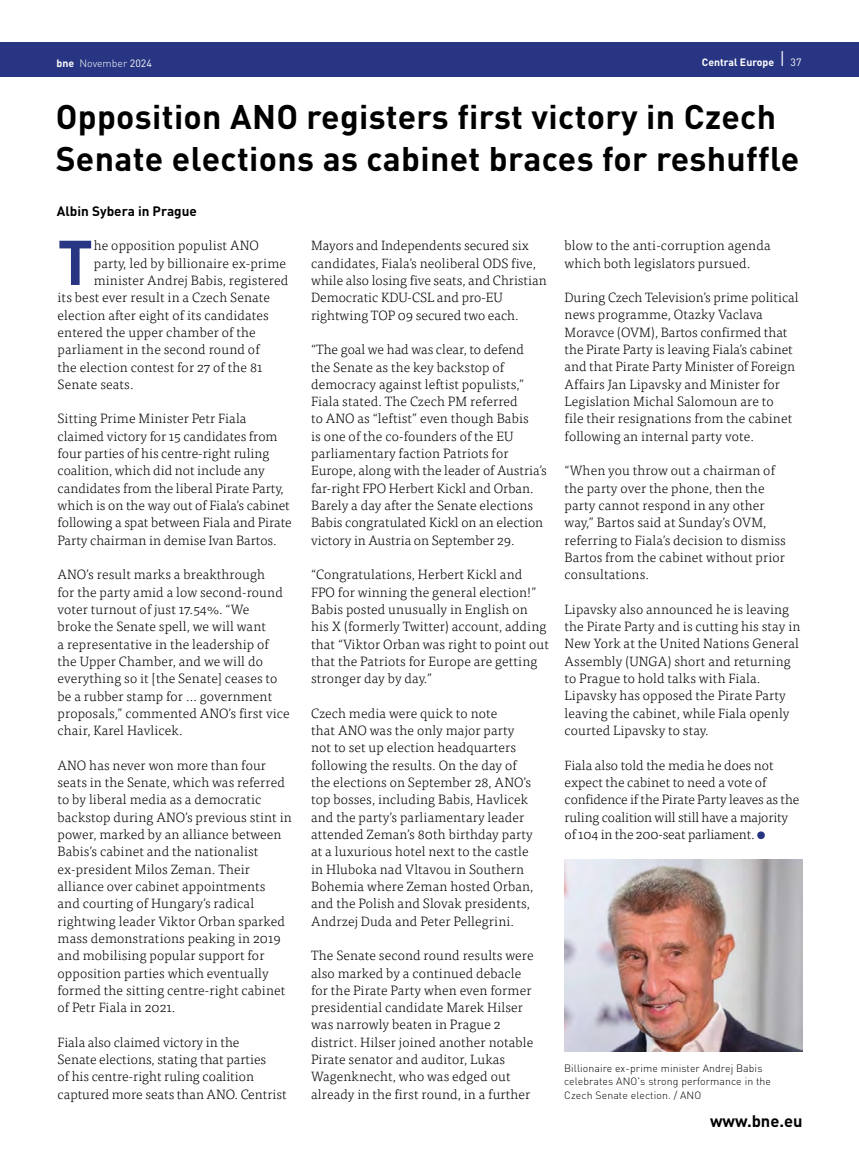
<style>
.page{position:relative;width:859px;height:1157px;background:#fff}
.page>*{position:absolute;margin:0;border:0;box-sizing:border-box;transform-origin:0 0}
.t1{font:700 62.1px "DINOT";color:#283583}
.t2{font:700 33.75px/42px "DINOT";letter-spacing:.01em;color:#000}
.t3{font:700 16.5px "DINOT";color:#000}
.t4{font:300 13.5px/17.2px "Tisa Pro";letter-spacing:.01em;color:#000}
.t5{font:300 13.5px/17.2px "Tisa Pro";letter-spacing:-.01em;color:#000}
.t6{font:700 13.5px "DINOT";color:#000}
.t7{font:300 10.5px/13.5px "DINOT";letter-spacing:.01em;color:#000}
.t8{font:700 10.5px "DINOT";color:#fff}
.t9{font:300 10.5px "DINOT";color:#fff}
.s1{font-weight:700}
.s2{font-weight:400}
.s3{font-weight:300;font-size:21px}
</style>
<div class="page">
<div style="left:1px;top:42px;width:858px;height:35px;background:#283583"></div>
<div style="left:757px;top:831px;width:8px;height:8px;background:#283583;border-radius:50%"></div>
<img style="left:564px;top:860px;width:238px;height:191px">
<p class="t9" style="left:57px;top:56px;width:97px"><span class="s1">bne</span> November <span class="s2">2024</span></p>
<p class="t8" style="left:702px;top:56px;width:101px">Central Europe <span class="s3">I</span> <span class="s2">37</span></p>
<h2 class="t2" style="left:56px;top:95px;width:745px">Opposition ANO registers first victory in Czech<br>Senate elections as cabinet braces for reshuffle</h2>
<p class="t6" style="left:57px;top:202px;width:141px">Albin Sybera in Prague</p>
<h1 class="t1" style="left:58px;top:222px;width:37px">T</h1>
<p class="t4" style="left:94px;top:236px;width:167px">he opposition populist ANO</p>
<p class="t4" style="left:94px;top:254px;width:194px">party, led by billionaire ex-prime</p>
<p class="t4" style="left:94px;top:271px;width:196px">minister Andrej Babis, registered</p>
<p class="t4" style="left:58px;top:288px;width:214px">its best ever result in a Czech Senate</p>
<p class="t4" style="left:58px;top:306px;width:213px">election after eight of its candidates</p>
<p class="t4" style="left:58px;top:323px;width:200px">entered the upper chamber of the</p>
<p class="t4" style="left:58px;top:340px;width:204px">parliament in the second round of</p>
<p class="t4" style="left:58px;top:357px;width:207px">the election contest for 27 of the 81</p>
<p class="t4" style="left:58px;top:375px;width:78px">Senate seats.</p>
<p class="t4" style="left:58px;top:409px;width:236px">Sitting Prime Minister Petr Fiala claimed victory for 15 candidates from four parties of his centre-right ruling coalition, which did not include any candidates from the liberal Pirate Party, which is on the way out of Fiala’s cabinet following a spat between Fiala and Pirate Party chairman in demise Ivan Bartos.</p>
<p class="t4" style="left:58px;top:565px;width:234px">ANO’s result marks a breakthrough<br>for the party amid a low second-round voter turnout of just 17.54%. “We<br>broke the Senate spell, we will want<br>a representative in the leadership of the Upper Chamber, and we will do everything so it [the Senate] ceases to be a rubber stamp for … government proposals,” commented ANO’s first vice chair, Karel Havlicek.</p>
<p class="t4" style="left:58px;top:756px;width:236px">ANO has never won more than four seats in the Senate, which was referred to by liberal media as a democratic backstop during ANO’s previous stint in power, marked by an alliance between Babis’s cabinet and the nationalist ex-president Milos Zeman. Their alliance over cabinet appointments<br>and courting of Hungary’s radical rightwing leader Viktor Orban sparked mass demonstrations peaking in 2019 and mobilising popular support for opposition parties which eventually formed the sitting centre-right cabinet of Petr Fiala in 2021.</p>
<p class="t4" style="left:58px;top:1032px;width:231px">Fiala also claimed victory in the<br>Senate elections, stating that parties<br>of his centre-right ruling coalition captured more seats than ANO. Centrist</p>
<p class="t4" style="left:311px;top:236px;width:237px">Mayors and Independents secured six candidates, Fiala’s neoliberal ODS five, while also losing five seats, and Christian Democratic KDU-CSL and pro-EU rightwing TOP 09 secured two each.</p>
<p class="t4" style="left:311px;top:340px;width:237px">“The goal we had was clear, to defend<br>the Senate as the key backstop of democracy against leftist populists,” Fiala stated. The Czech PM referred<br>to ANO as “leftist” even though Babis<br>is one of the co-founders of the EU parliamentary faction Patriots for Europe, along with the leader of Austria’s far-right FPO Herbert Kickl and Orban.<br>Barely a day after the Senate elections Babis congratulated Kickl on an election victory in Austria on September 29.</p>
<p class="t4" style="left:311px;top:565px;width:239px">“Congratulations, Herbert Kickl and FPO for winning the general election!” Babis posted unusually in English on<br>his X (formerly Twitter) account, adding that “Viktor Orban was right to point out that the Patriots for Europe are getting stronger day by day.”</p>
<p class="t4" style="left:311px;top:704px;width:224px">Czech media were quick to note<br>that ANO was the only major party not to set up election headquarters following the results. On the day of the elections on September 28, ANO’s top bosses, including Babis, Havlicek and the party’s parliamentary leader attended Zeman’s 80th birthday party at a luxurious hotel next to the castle in Hluboka nad Vltavou in Southern Bohemia where Zeman hosted Orban, and the Polish and Slovak presidents, Andrzej Duda and Peter Pellegrini.</p>
<p class="t4" style="left:311px;top:946px;width:224px">The Senate second round results were also marked by a continued debacle for the Pirate Party when even former presidential candidate Marek Hilser was narrowly beaten in Prague 2 district. Hilser joined another notable Pirate senator and auditor, Lukas Wagenknecht, who was edged out already in the first round, in a further</p>
<p class="t4" style="left:565px;top:236px;width:208px">blow to the anti-corruption agenda which both legislators pursued.</p>
<p class="t4" style="left:565px;top:288px;width:236px">During Czech Television’s prime political news programme, Otazky Vaclava Moravce (OVM), Bartos confirmed that the Pirate Party is leaving Fiala’s cabinet and that Pirate Party Minister of Foreign Affairs Jan Lipavsky and Minister for Legislation Michal Salomoun are to<br>file their resignations from the cabinet following an internal party vote.</p>
<p class="t4" style="left:565px;top:461px;width:223px">“When you throw out a chairman of the party over the phone, then the party cannot respond in any other way,” Bartos said at Sunday’s OVM, referring to Fiala’s decision to dismiss<br>Bartos from the cabinet without prior consultations.</p>
<p class="t4" style="left:565px;top:600px;width:237px">Lipavsky also announced he is leaving the Pirate Party and is cutting his stay in New York at the United Nations General Assembly (UNGA) short and returning to Prague to hold talks with Fiala.<br>Lipavsky has opposed the Pirate Party leaving the cabinet, while Fiala openly courted Lipavsky to stay.</p>
<p class="t5" style="left:565px;top:755px;width:236px">Fiala also told the media he does not expect the cabinet to need a vote of confidence if the Pirate Party leaves as the ruling coalition will still have a majority of 104 in the 200-seat parliament.</p>
<p class="t7" style="left:564px;top:1061px;width:208px">Billionaire ex-prime minister Andrej Babis celebrates ANO's strong performance in the<br>Czech Senate election. / ANO</p>
<p class="t3" style="left:710px;top:1110px;width:94px">www.bne.eu</p>
</div>
